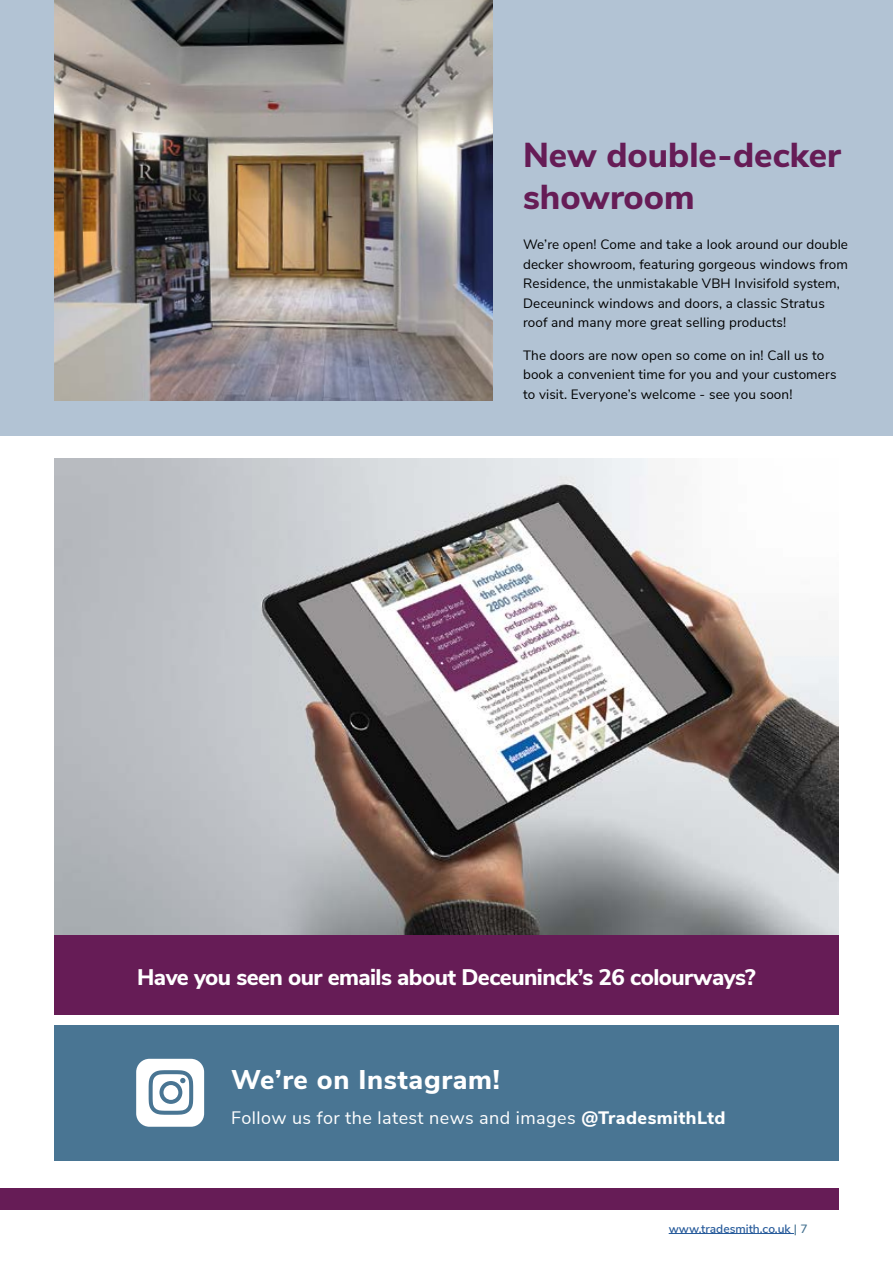
<style>
.page{position:relative;width:893px;height:1263px;background:#fff}
.page>*{position:absolute;margin:0;border:0;box-sizing:border-box;transform-origin:0 0}
.t1{font:800 34.5px/41.4px "Nunito Sans";color:#661c56}
.t2{font:800 27px "Nunito Sans";letter-spacing:.025em;color:#fff}
.t3{font:800 22.5px "Nunito Sans";letter-spacing:-.025em;color:#fff}
.t4{font:18px "Nunito Sans";letter-spacing:.025em;color:#fff}
.t5{font:13.5px/19.5px "Nunito Sans";letter-spacing:.01em;color:#000}
.t6{font:600 12px "Nunito Sans";color:#275b9b}
.s1{font-weight:800}
.s2{color:#497593}
</style>
<div class="page">
<div style="left:0;top:1188px;width:839px;height:21px;background:#661c56"></div>
<hr style="left:669px;top:1233px;width:125px;height:1px;background:#275b9b">
<div style="left:0;top:0;width:893px;height:435px;background:#b2c3d4"></div>
<img style="left:54px;top:0;width:438px;height:401px">
<div style="left:54px;top:1025px;width:785px;height:136px;background:#497593"></div>
<img style="left:54px;top:459px;width:785px;height:523px">
<div style="left:54px;top:935px;width:784px;height:79px;background:#661c56"></div>
<svg style="left:136px;top:1059px;width:68px;height:68px"></svg>
<h1 class="t1" style="left:523px;top:133px;width:319px">New double-decker showroom</h1>
<p class="t5" style="left:523px;top:234px;width:326px">We’re open! Come and take a look around our double decker showroom, featuring gorgeous windows from Residence, the unmistakable VBH Invisifold system, Deceuninck windows and doors, a classic Stratus roof and many more great selling products!</p>
<p class="t5" style="left:523px;top:344px;width:315px">The doors are now open so come on in! Call us to book a convenient time for you and your customers to visit. Everyone’s welcome - see you soon!</p>
<h3 class="t3" style="left:137px;top:961px;width:620px">Have you seen our emails about Deceuninck’s 26 colourways?</h3>
<h2 class="t2" style="left:231px;top:1060px;width:270px">We’re on Instagram!</h2>
<h3 class="t4" style="left:231px;top:1104px;width:496px">Follow us for the latest news and images <span class="s1">@TradesmithLtd</span></h3>
<p class="t6" style="left:669px;top:1220px;width:140px">www.tradesmith.co.uk <span class="s2">| 7</span></p>
</div>
